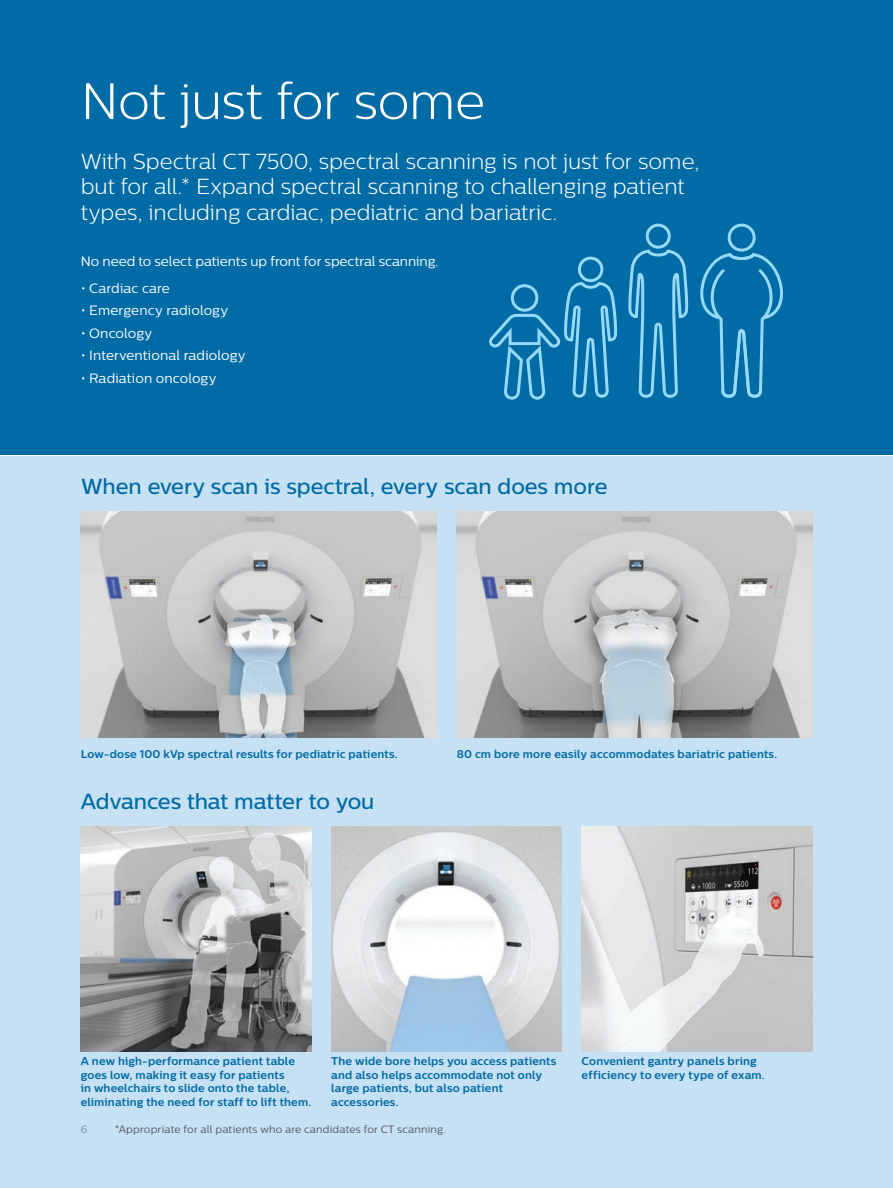
<style>
.page{position:relative;width:893px;height:1188px;background:#fff}
.page>*{position:absolute;margin:0;border:0;box-sizing:border-box;transform-origin:0 0}
.t1{font:300 51px "Centrale Sans";letter-spacing:-.01em;color:#fff}
.t2{font:300 21.75px/25.5px "Centrale Sans";letter-spacing:-.005em;color:#fff}
.t3{font:500 21.75px "Centrale Sans";letter-spacing:-.005em;color:#006ba4}
.t4{font:13.5px "Centrale Sans";letter-spacing:.005em;color:#fff}
.t5{font:700 11.25px/13.5px "Centrale Sans";letter-spacing:.015em;color:#006ba4}
.t6{font:10.5px "Centrale Sans";letter-spacing:.02em;color:#52575f}
</style>
<div class="page">
<div style="left:0;top:0;width:893px;height:455px;background:#006ba4"></div>
<div style="left:0;top:456px;width:893px;height:732px;background:#c7e1f4"></div>
<img style="left:582px;top:826px;width:230px;height:226px">
<img style="left:456px;top:511px;width:356px;height:226px">
<img style="left:331px;top:826px;width:231px;height:226px">
<img style="left:81px;top:826px;width:230px;height:226px">
<img style="left:81px;top:511px;width:356px;height:226px">
<svg style="left:489px;top:257px;width:128px;height:143px"></svg>
<svg style="left:700px;top:224px;width:83px;height:174px"></svg>
<svg style="left:628px;top:224px;width:61px;height:174px"></svg>
<h1 class="t1" style="left:81px;top:72px;width:406px">Not just for some</h1>
<h2 class="t2" style="left:81px;top:148px;width:620px">With Spectral CT 7500, spectral scanning is not just for some, but for all.* Expand spectral scanning to challenging patient types, including cardiac, pediatric and bariatric.</h2>
<p class="t4" style="left:81px;top:254px;width:359px">No need to select patients up front for spectral scanning.</p>
<p class="t4" style="left:81px;top:280px;width:91px">• Cardiac care</p>
<p class="t4" style="left:81px;top:303px;width:149px">• Emergency radiology</p>
<p class="t4" style="left:81px;top:325px;width:73px">• Oncology</p>
<p class="t4" style="left:81px;top:348px;width:166px">• Interventional radiology</p>
<p class="t4" style="left:81px;top:370px;width:137px">• Radiation oncology</p>
<h2 class="t3" style="left:81px;top:473px;width:528px">When every scan is spectral, every scan does more</h2>
<p class="t5" style="left:81px;top:747px;width:318px">Low-dose 100 kVp spectral results for pediatric patients.</p>
<p class="t5" style="left:457px;top:747px;width:322px">80 cm bore more easily accommodates bariatric patients.</p>
<h2 class="t3" style="left:81px;top:789px;width:295px">Advances that matter to you</h2>
<p class="t5" style="left:81px;top:1054px;width:232px">A new high-performance patient table goes low, making it easy for patients<br>in wheelchairs to slide onto the table, eliminating the need for staff to lift them.</p>
<p class="t5" style="left:331px;top:1054px;width:227px">The wide bore helps you access patients and also helps accommodate not only large patients, but also patient accessories.</p>
<p class="t5" style="left:582px;top:1054px;width:185px">Convenient gantry panels bring efficiency to every type of exam.</p>
<p class="t6" style="left:81px;top:1123px;width:8px">6</p>
<p class="t6" style="left:115px;top:1123px;width:333px">*Appropriate for all patients who are candidates for CT scanning.</p>
</div>
